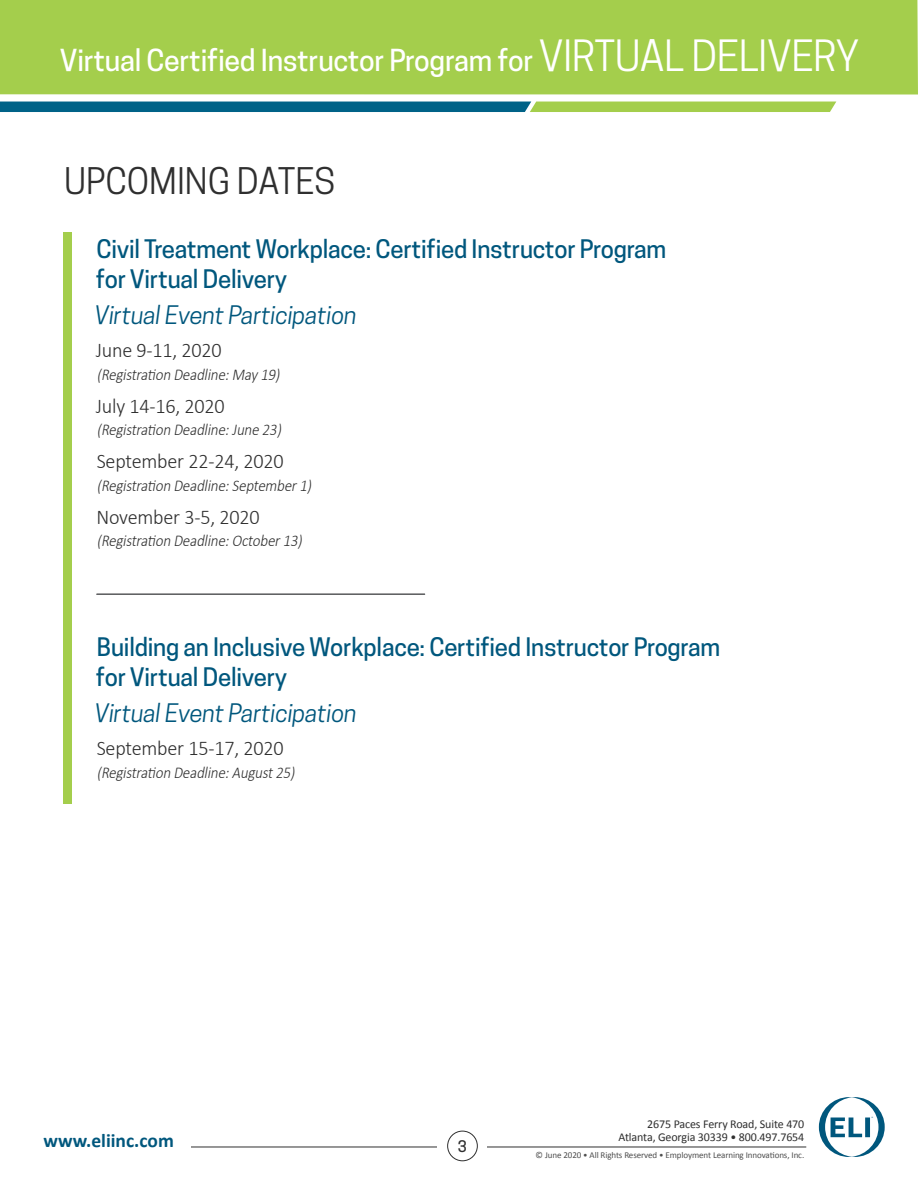
<style>
.page{position:relative;width:918px;height:1188px;background:#fff}
.page>*{position:absolute;margin:0;border:0;box-sizing:border-box;transform-origin:0 0}
.t1{font:34.5px "Cooper Hewitt";color:#2f2f2f}
.t2{font:500 28.5px "Cooper Hewitt";letter-spacing:-.01em;color:#fff}
.t3{font:500 24px/30.6px "Cooper Hewitt";letter-spacing:-.01em;color:#00577d}
.t4{font:italic 24px "Cooper Hewitt";letter-spacing:-.01em;color:#00577d}
.CTM_Body{font:300 21px "Calibri";letter-spacing:-.01em;color:#2f2f2f;scale:.96 1}
.t5{font:700 19.5px "Calibri";color:#00577d}
.CTM_Body-2{font:italic 300 16.5px "Calibri";color:#2f2f2f;scale:.9 1}
.t6{font:500 15px "Cooper Hewitt";color:#2f2f2f}
.t7{font:12px "Calibri";letter-spacing:-.01em;color:#2f2f2f}
.t8{font:9px "Calibri";letter-spacing:-.01em;color:#4e4e4e}
.t9{font:3.3px "Calibri";color:#00577d}
.s1{font-weight:400;font-size:40.5px}
</style>
<div class="page">
<div style="left:64px;top:232px;width:8px;height:572px;background:#a4ce4c"></div>
<hr style="left:97px;top:594px;width:328px;height:1px;background:#545557">
<hr style="left:144px;top:1147px;width:662px;height:1px;background:#2f2f2f">
<svg style="left:819px;top:1097px;width:66px;height:60px"></svg>
<div style="left:44px;top:1133px;width:147px;height:27px;background:#fff"></div>
<div style="left:437px;top:1142px;width:50px;height:11px;background:#fff"></div>
<div style="left:447px;top:1131px;width:31px;height:30px;border:1px solid #2f2f2f;border-radius:50%"></div>
<div style="left:0;top:0;width:918px;height:94px;background:#a4ce4c"></div>
<svg style="left:0;top:102px;width:836px;height:10px;background:#3d8a72"></svg>
<p class="t2" style="left:60px;top:44px;width:801px">Virtual Certified Instructor Program for <span class="s1">VIRTUAL DELIVERY</span></p>
<p class="t1" style="left:64px;top:161px;width:273px">UPCOMING DATES</p>
<p class="t3" style="left:97px;top:233px;width:571px">Civil Treatment Workplace: Certified Instructor Program</p>
<p class="t3" style="left:96px;top:264px;width:193px">for Virtual Delivery</p>
<p class="t4" style="left:95px;top:301px;width:264px">Virtual Event Participation</p>
<p class="CTM_Body" style="left:96px;top:337px;width:133px">June 9-11, 2020</p>
<p class="CTM_Body-2" style="left:97px;top:364px;width:209px">(Registration Deadline: May 19)</p>
<p class="CTM_Body" style="left:96px;top:393px;width:136px">July 14-16, 2020</p>
<p class="CTM_Body-2" style="left:97px;top:419px;width:210px">(Registration Deadline: June 23)</p>
<p class="CTM_Body" style="left:97px;top:448px;width:196px">September 22-24, 2020</p>
<p class="CTM_Body-2" style="left:97px;top:475px;width:244px">(Registration Deadline: September 1)</p>
<p class="CTM_Body" style="left:96px;top:504px;width:172px">November 3-5, 2020</p>
<p class="CTM_Body-2" style="left:97px;top:530px;width:233px">(Registration Deadline: October 13)</p>
<p class="t3" style="left:96px;top:631px;width:626px">Building an Inclusive Workplace: Certified Instructor Program for Virtual Delivery</p>
<p class="t4" style="left:95px;top:699px;width:264px">Virtual Event Participation</p>
<p class="CTM_Body" style="left:97px;top:735px;width:196px">September 15-17, 2020</p>
<p class="CTM_Body-2" style="left:97px;top:762px;width:225px">(Registration Deadline: August 25)</p>
<p class="t5" style="left:44px;top:1129px;width:132px">www.eliinc.com</p>
<p class="t6" style="left:458px;top:1137px;width:10px">3</p>
<p class="t7" style="left:647px;top:1116px;width:159px">2675 Paces Ferry Road, Suite 470</p>
<p class="t7" style="left:619px;top:1130px;width:187px">Atlanta, Georgia 30339 • 800.497.7654</p>
<p class="t8" style="left:536px;top:1149px;width:270px">© June 2020 • All Rights Reserved • Employment Learning Innovations, Inc.</p>
<p class="t9" style="left:872px;top:1116px;width:3px">®</p>
</div>
